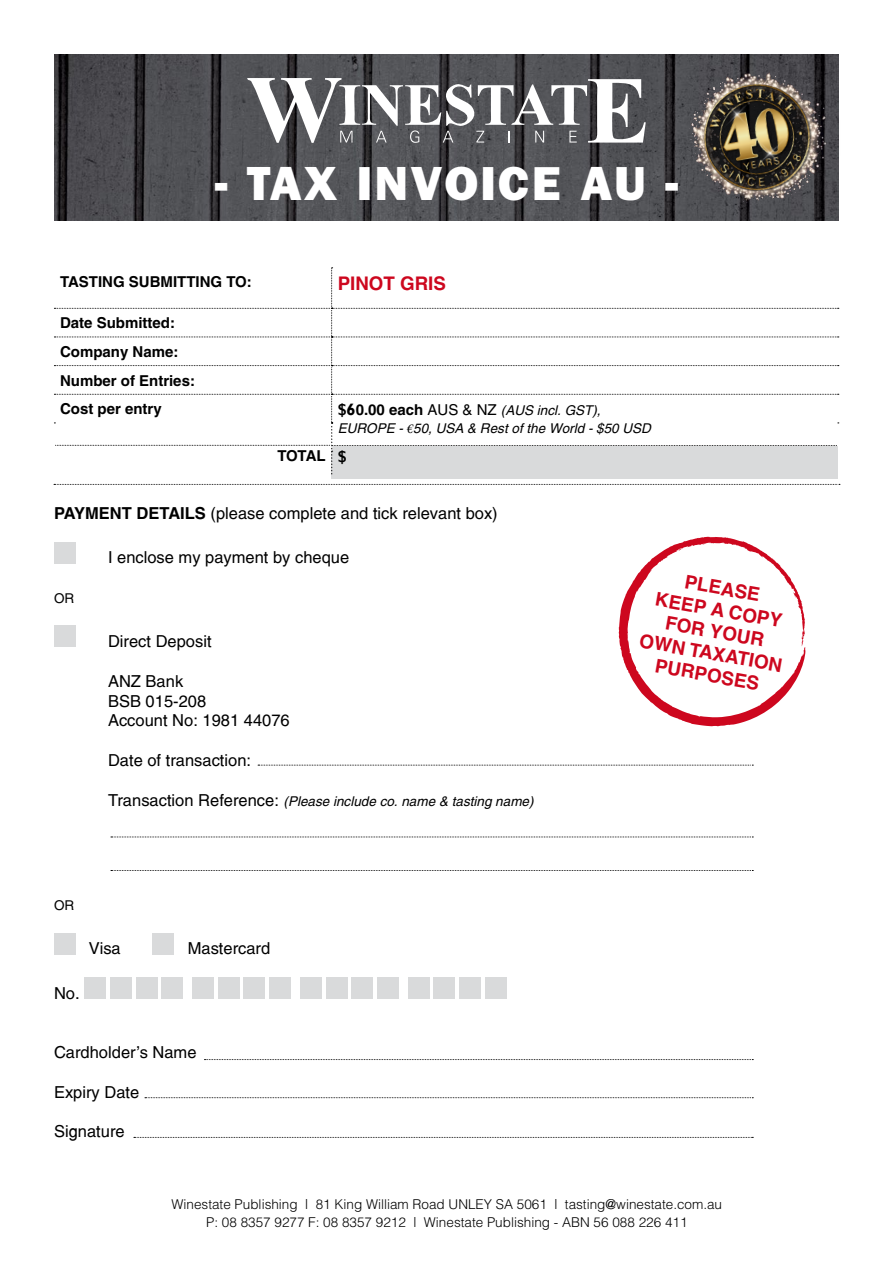
<style>
.page{position:relative;width:893px;height:1263px;background:#fff}
.page>*{position:absolute;margin:0;border:0;box-sizing:border-box;transform-origin:0 0}
.t1{font:800 48px "Frankfurt Gothic";letter-spacing:.05em;color:#fff}
.t2{font:700 18.9px/21.9px "Switzerland";color:#cd071e;text-align:center}
.t3{font:700 18.75px "Switzerland";color:#cd071e}
.t4{font:16.5px/19.8px "Switzerland";color:#000}
.t5{font:700 15px/28.7px "Switzerland";color:#000}
.t6{font:300 13.5px/18px "Switzerland";color:#000;text-align:center}
.t7{font:italic 13.5px/17.5px "Switzerland";color:#000}
.t8{font:13.5px "Switzerland";color:#000}
.s1{font-family:"Gill Sans";font-weight:700;font-style:normal;font-size:16.5px}
.s2{font-weight:700;font-style:normal;font-size:15px}
.s3{font-style:normal;font-size:15px}
.s4{font-family:"Minion Pro"}
.s5{font-family:"Gill Sans";font-size:16.5px}
.s6{font-weight:700}
.s7{font-style:normal;font-size:16.5px}
</style>
<div class="page">
<img style="left:54px;top:54px;width:617px;height:166px">
<svg style="left:247px;top:78px;width:399px;height:65px"></svg>
<div style="left:54px;top:542px;width:21px;height:21px;background:#d9dadb"></div>
<div style="left:54px;top:626px;width:21px;height:21px;background:#d9dadb"></div>
<div style="left:54px;top:933px;width:21px;height:21px;background:#d9dadb"></div>
<div style="left:153px;top:933px;width:21px;height:21px;background:#d9dadb"></div>
<div style="left:84px;top:977px;width:22px;height:22px;background:#d9dadb"></div>
<div style="left:110px;top:977px;width:21px;height:22px;background:#d9dadb"></div>
<div style="left:136px;top:977px;width:21px;height:22px;background:#d9dadb"></div>
<div style="left:162px;top:977px;width:21px;height:22px;background:#d9dadb"></div>
<div style="left:192px;top:977px;width:21px;height:22px;background:#d9dadb"></div>
<div style="left:218px;top:977px;width:21px;height:22px;background:#d9dadb"></div>
<div style="left:244px;top:977px;width:21px;height:22px;background:#d9dadb"></div>
<div style="left:270px;top:977px;width:21px;height:22px;background:#d9dadb"></div>
<div style="left:300px;top:977px;width:21px;height:22px;background:#d9dadb"></div>
<div style="left:326px;top:977px;width:21px;height:22px;background:#d9dadb"></div>
<div style="left:352px;top:977px;width:21px;height:22px;background:#d9dadb"></div>
<div style="left:378px;top:977px;width:21px;height:22px;background:#d9dadb"></div>
<div style="left:408px;top:977px;width:21px;height:22px;background:#d9dadb"></div>
<div style="left:434px;top:977px;width:21px;height:22px;background:#d9dadb"></div>
<div style="left:460px;top:977px;width:21px;height:22px;background:#d9dadb"></div>
<div style="left:485px;top:977px;width:22px;height:22px;background:#d9dadb"></div>
<div style="left:332px;top:447px;width:506px;height:32px;background:#d9dadb"></div>
<svg style="left:54px;top:267px;width:785px;height:207px"></svg>
<svg style="left:54px;top:484px;width:786px;height:1px"></svg>
<svg style="left:204px;top:1059px;width:549px;height:1px"></svg>
<svg style="left:145px;top:1097px;width:608px;height:1px"></svg>
<svg style="left:134px;top:1137px;width:619px;height:1px"></svg>
<svg style="left:258px;top:765px;width:495px;height:1px"></svg>
<svg style="left:111px;top:836px;width:642px;height:1px"></svg>
<svg style="left:111px;top:870px;width:642px;height:1px"></svg>
<svg style="left:619px;top:537px;width:187px;height:190px"></svg>
<img style="left:671px;top:54px;width:168px;height:167px">
<img style="left:692px;top:72px;width:130px;height:130px">
<h1 class="t1" style="left:215px;top:155px;width:464px">- TAX INVOICE AU -</h1>
<p class="t5" style="left:60px;top:268px;width:193px">TASTING SUBMITTING TO:</p>
<p class="t3" style="left:338px;top:272px;width:110px">PINOT GRIS</p>
<p class="t5" style="left:60px;top:309px;width:136px">Date Submitted:<br>Company Name:<br>Number of Entries:<br>Cost per entry</p>
<p class="t7" style="left:338px;top:402px;width:315px"><span class="s1">$6</span><span class="s2">0.00 each</span> <span class="s3">AUS &amp; NZ</span> (AUS incl. GST),<br>EUROPE - <span class="s4">€</span>50, USA &amp; Rest of the World - $50 USD</p>
<p class="t5" style="left:277px;top:441px;width:71px">TOTAL <span class="s5">$</span></p>
<p class="t4" style="left:54px;top:503px;width:445px"><span class="s6">PAYMENT DETAILS</span> (please complete and tick relevant box)</p>
<p class="t4" style="left:108px;top:547px;width:243px">I enclose my payment by cheque</p>
<p class="t8" style="left:54px;top:590px;width:22px">OR</p>
<p class="t4" style="left:108px;top:631px;width:105px">Direct Deposit</p>
<p class="t4" style="left:108px;top:671px;width:183px">ANZ Bank<br>BSB 015-208<br>Account No: 1981 44076</p>
<p class="t4" style="left:108px;top:750px;width:145px">Date of transaction:</p>
<p class="t7" style="left:108px;top:792px;width:427px"><span class="s7">Transaction Reference:</span> (Please include co. name &amp; tasting name)</p>
<p class="t8" style="left:54px;top:897px;width:22px">OR</p>
<p class="t4" style="left:89px;top:938px;width:33px">Visa</p>
<p class="t4" style="left:188px;top:938px;width:84px">Mastercard</p>
<p class="t4" style="left:54px;top:983px;width:27px">No.</p>
<p class="t4" style="left:54px;top:1042px;width:144px">Cardholder’s Name</p>
<p class="t4" style="left:54px;top:1082px;width:87px">Expiry Date</p>
<p class="t4" style="left:54px;top:1121px;width:72px">Signature</p>
<p class="t2" style="left:653px;top:565px;width:146px;rotate:10deg">PLEASE<br>KEEP A COPY<br>FOR YOUR<br>OWN TAXATION<br>PURPOSES</p>
<p class="t6" style="left:172px;top:1194px;width:552px">Winestate Publishing | 81 King William Road UNLEY SA 5061 | tasting@winestate.com.au<br>P: 08 8357 9277 F: 08 8357 9212 | Winestate Publishing - ABN 56 088 226 411</p>
</div>
